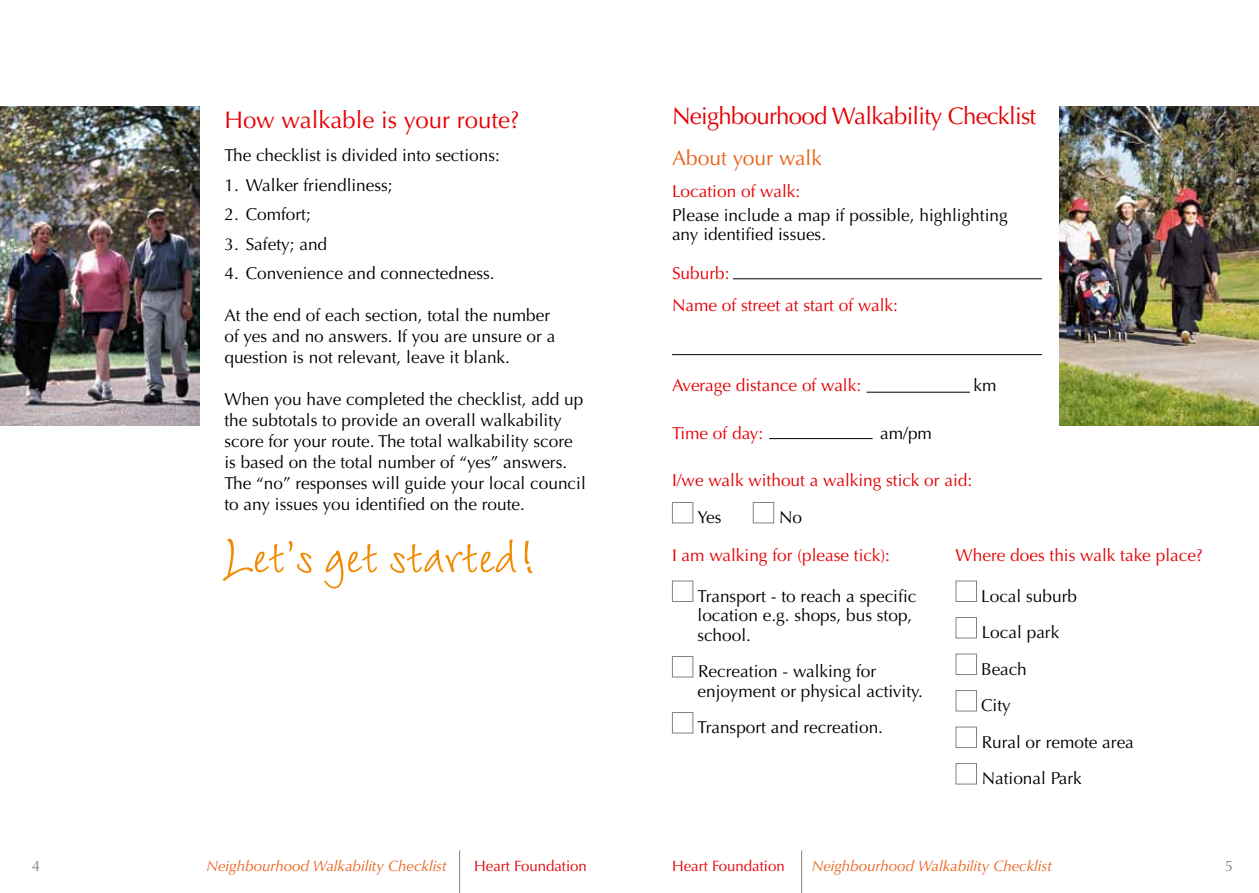
<style>
.page{position:relative;width:1259px;height:893px;background:#fff}
.page>*{position:absolute;margin:0;border:0;box-sizing:border-box;transform-origin:0 0}
.t1{font:60px "LT Wiesbaden Swing";color:#f18a00}
.t2{font:24px "Optima LT";letter-spacing:-.03em;color:#e60005}
.t3{font:24px "Optima LT";color:#e60005}
.t4{font:21px "Optima LT";color:#eb611a}
.t5{font:17.25px/21px "Optima LT";color:#000}
.t6{font:17.25px/32.2px "Optima LT";color:#e60005}
.t7{font:italic 15px "Optima LT";color:#eb611a}
.t8{font:15px "Optima LT";color:#e60005}
.t9{font:15px "Optima LT";color:#8b7f7c}
</style>
<div class="page">
<hr style="left:459px;top:850px;width:1px;height:43px;background:#8b7f7c">
<hr style="left:801px;top:850px;width:1px;height:43px;background:#8b7f7c">
<div style="left:955px;top:581px;width:22px;height:21px;border:1px solid #8b7f7c"></div>
<div style="left:955px;top:617px;width:22px;height:21px;border:1px solid #8b7f7c"></div>
<div style="left:955px;top:654px;width:22px;height:21px;border:1px solid #8b7f7c"></div>
<div style="left:955px;top:690px;width:22px;height:21px;border:1px solid #8b7f7c"></div>
<div style="left:955px;top:727px;width:22px;height:21px;border:1px solid #8b7f7c"></div>
<div style="left:955px;top:763px;width:22px;height:21px;border:1px solid #8b7f7c"></div>
<div style="left:672px;top:581px;width:21px;height:21px;border:1px solid #8b7f7c"></div>
<div style="left:672px;top:656px;width:21px;height:21px;border:1px solid #8b7f7c"></div>
<div style="left:672px;top:712px;width:21px;height:21px;border:1px solid #8b7f7c"></div>
<img style="left:0;top:106px;width:200px;height:319px">
<img style="left:1059px;top:106px;width:200px;height:319px">
<hr style="left:733px;top:279px;width:309px;height:1px;background:#000">
<hr style="left:672px;top:354px;width:370px;height:1px;background:#000">
<hr style="left:866px;top:392px;width:104px;height:1px;background:#000">
<hr style="left:769px;top:438px;width:103px;height:1px;background:#000">
<div style="left:672px;top:502px;width:21px;height:21px;border:1px solid #8b7f7c"></div>
<div style="left:753px;top:502px;width:21px;height:21px;border:1px solid #8b7f7c"></div>
<h2 class="t3" style="left:224px;top:105px;width:296px">How walkable is your route?</h2>
<p class="t5" style="left:224px;top:145px;width:277px">The checklist is divided into sections:</p>
<p class="t5" style="left:224px;top:175px;width:170px">1. Walker friendliness;</p>
<p class="t5" style="left:224px;top:204px;width:88px">2. Comfort;</p>
<p class="t5" style="left:224px;top:234px;width:104px">3. Safety; and</p>
<p class="t5" style="left:224px;top:263px;width:272px">4. Convenience and connectedness.</p>
<p class="t5" style="left:224px;top:305px;width:332px">At the end of each section, total the number of yes and no answers. If you are unsure or a question is not relevant, leave it blank.</p>
<p class="t5" style="left:224px;top:389px;width:363px">When you have completed the checklist, add up the subtotals to provide an overall walkability score for your route. The total walkability score is based on the total number of “yes” answers.<br>The “no” responses will guide your local council to any issues you identified on the route.</p>
<h1 class="t1" style="left:224px;top:515px;width:313px">Let’s get started!</h1>
<h2 class="t2" style="left:672px;top:102px;width:366px">Neighbourhood Walkability Checklist</h2>
<p class="t4" style="left:672px;top:145px;width:151px">About your walk</p>
<p class="t6" style="left:672px;top:175px;width:130px">Location of walk:</p>
<p class="t5" style="left:672px;top:205px;width:337px;line-height:19.5px">Please include a map if possible, highlighting any identified issues.</p>
<p class="t6" style="left:672px;top:257px;width:227px">Suburb:<br>Name of street at start of walk:</p>
<p class="t6" style="left:672px;top:369px;width:191px">Average distance of walk:</p>
<p class="t5" style="left:973px;top:375px;width:24px">km</p>
<p class="t6" style="left:672px;top:417px;width:93px">Time of day:</p>
<p class="t5" style="left:880px;top:422px;width:53px">am/pm</p>
<p class="t6" style="left:672px;top:464px;width:302px">I/we walk without a walking stick or aid:</p>
<p class="t5" style="left:697px;top:507px;width:25px">Yes</p>
<p class="t5" style="left:779px;top:507px;width:25px">No</p>
<p class="t6" style="left:955px;top:539px;width:249px">Where does this walk take place?</p>
<p class="t5" style="left:981px;top:578px;width:154px;line-height:36.5px">Local suburb<br>Local park<br>Beach<br>City<br>Rural or remote area<br>National Park</p>
<p class="t6" style="left:672px;top:539px;width:219px">I am walking for (please tick):</p>
<p class="t5" style="left:697px;top:587px;width:220px;line-height:19.5px">Transport - to reach a specific location e.g. shops, bus stop, school.</p>
<p class="t5" style="left:697px;top:662px;width:227px;line-height:19.5px">Recreation - walking for enjoyment or physical activity.</p>
<p class="t5" style="left:697px;top:717px;width:187px">Transport and recreation.</p>
<p class="t9" style="left:32px;top:857px;width:10px">4</p>
<p class="t7" style="left:206px;top:857px;width:242px">Neighbourhood Walkability Checklist</p>
<p class="t8" style="left:474px;top:857px;width:114px">Heart Foundation</p>
<p class="t8" style="left:672px;top:857px;width:114px">Heart Foundation</p>
<p class="t7" style="left:811px;top:857px;width:242px">Neighbourhood Walkability Checklist</p>
<p class="t9" style="left:1225px;top:857px;width:10px">5</p>
</div>
